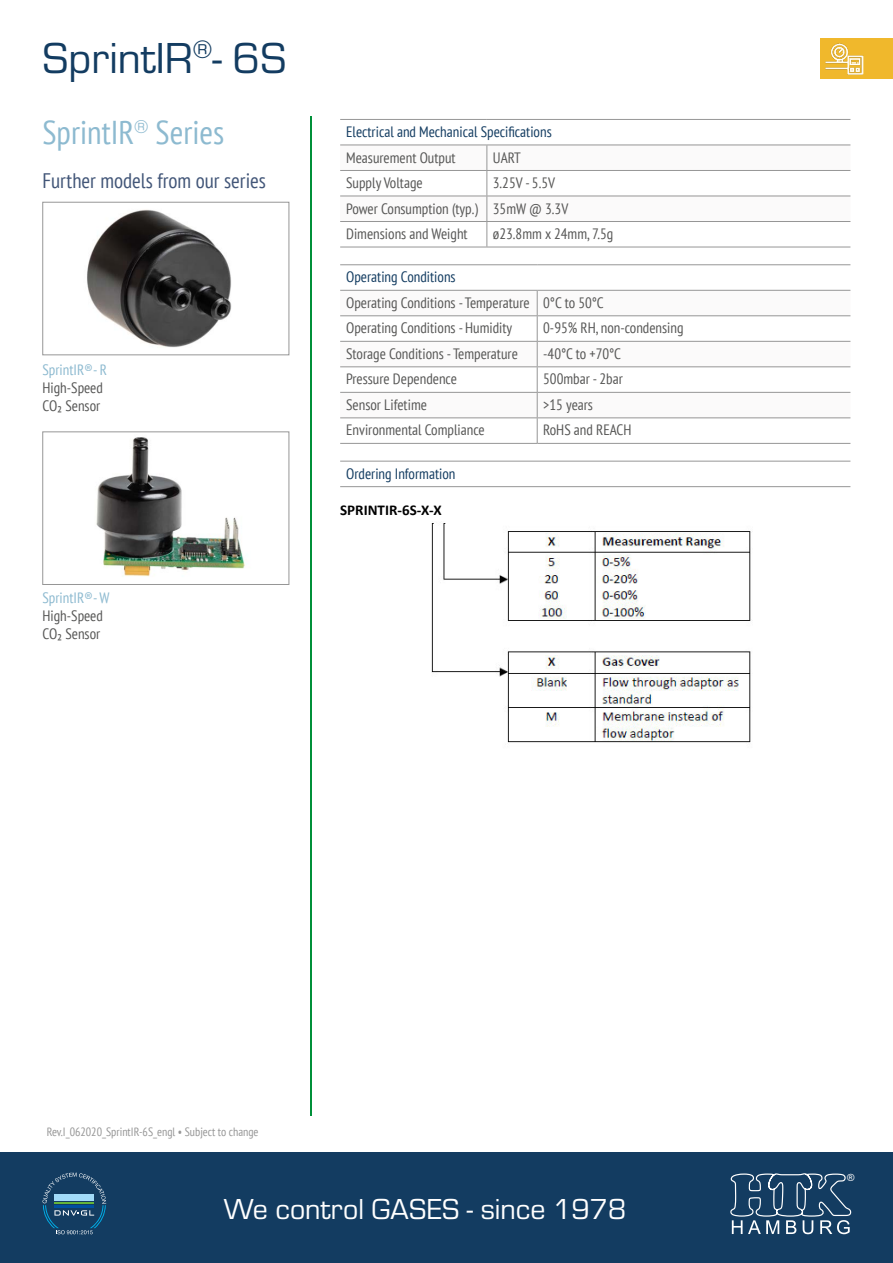
<style>
.page{position:relative;width:893px;height:1263px;background:#fff}
.page>*{position:absolute;margin:0;border:0;box-sizing:border-box;transform-origin:0 0}
.t1{font:45px "Eurostile";color:#133c61}
.t2{font:condensed 33px "PT Sans";color:#8dbad0}
.t3{font:30px "Eurostile";color:#fff}
.t4{font:condensed 21px "PT Sans";color:#425678}
.t5{font:condensed 15px/25.5px "PT Sans";color:#575756}
.t6{font:condensed 15px "PT Sans";color:#133c61}
.t7{font:condensed 15px "PT Sans";color:#8dbad0}
.t8{font:700 15px "Calibri";color:#000}
.t9{font:condensed 12px "PT Sans";color:#969696}
.t10{font:9.9px "Arial";color:#fff}
</style>
<div class="page">
<hr style="left:310px;top:116px;width:2px;height:999px;background:#009039">
<div style="left:0;top:1152px;width:893px;height:111px;background:#133c61"></div>
<svg style="left:43px;top:1172px;width:63px;height:62px"></svg>
<svg style="left:730px;top:1173px;width:122px;height:61px"></svg>
<div style="left:821px;top:38px;width:72px;height:41px;background:#f0b82c"></div>
<img style="left:825px;top:43px;width:39px;height:31px">
<svg style="left:340px;top:146px;width:510px;height:101px"></svg>
<hr style="left:340px;top:119px;width:147px;height:1px;background:#969696">
<hr style="left:487px;top:119px;width:363px;height:1px;background:#969696">
<hr style="left:340px;top:145px;width:147px;height:1px;background:#969696">
<hr style="left:487px;top:145px;width:363px;height:1px;background:#969696">
<hr style="left:340px;top:247px;width:147px;height:1px;background:#969696">
<hr style="left:487px;top:247px;width:363px;height:1px;background:#969696">
<svg style="left:340px;top:316px;width:510px;height:127px"></svg>
<hr style="left:340px;top:315px;width:197px;height:1px;background:#969696">
<hr style="left:537px;top:315px;width:313px;height:1px;background:#969696">
<hr style="left:340px;top:341px;width:197px;height:1px;background:#969696">
<hr style="left:537px;top:341px;width:313px;height:1px;background:#969696">
<hr style="left:340px;top:366px;width:197px;height:1px;background:#969696">
<hr style="left:537px;top:366px;width:313px;height:1px;background:#969696">
<hr style="left:340px;top:392px;width:197px;height:1px;background:#969696">
<hr style="left:537px;top:392px;width:313px;height:1px;background:#969696">
<hr style="left:340px;top:417px;width:197px;height:1px;background:#969696">
<hr style="left:537px;top:417px;width:313px;height:1px;background:#969696">
<svg style="left:537px;top:291px;width:1px;height:152px"></svg>
<hr style="left:340px;top:264px;width:197px;height:1px;background:#969696">
<hr style="left:537px;top:264px;width:313px;height:1px;background:#969696">
<hr style="left:340px;top:290px;width:197px;height:1px;background:#969696">
<hr style="left:537px;top:290px;width:313px;height:1px;background:#969696">
<hr style="left:340px;top:443px;width:197px;height:1px;background:#969696">
<hr style="left:537px;top:443px;width:313px;height:1px;background:#969696">
<img style="left:431px;top:523px;width:320px;height:220px">
<hr style="left:340px;top:461px;width:510px;height:1px;background:#969696">
<hr style="left:340px;top:486px;width:510px;height:1px;background:#969696">
<img style="left:87px;top:209px;width:145px;height:139px">
<div style="left:43px;top:202px;width:246px;height:153px;border:1px solid #969696"></div>
<img style="left:96px;top:437px;width:149px;height:140px">
<div style="left:43px;top:432px;width:246px;height:153px;border:1px solid #969696"></div>
<h1 class="t1" style="left:43px;top:34px;width:245px">SprintIR<sup>®</sup>- 6S</h1>
<h2 class="t2" style="left:43px;top:112px;width:183px">SprintIR<sup>®</sup> Series</h2>
<h3 class="t4" style="left:43px;top:167px;width:225px">Further models from our series</h3>
<p class="t7" style="left:43px;top:360px;width:66px">SprintIR®- R</p>
<p class="t5" style="left:43px;top:378px;width:62px;line-height:18px">High-Speed<br>CO₂ Sensor</p>
<p class="t7" style="left:43px;top:588px;width:69px">SprintIR®- W</p>
<p class="t5" style="left:43px;top:606px;width:62px;line-height:18px">High-Speed<br>CO₂ Sensor</p>
<p class="t6" style="left:346px;top:122px;width:207px">Electrical and Mechanical Specifications</p>
<p class="t5" style="left:346px;top:144px;width:111px">Measurement Output</p>
<p class="t5" style="left:493px;top:144px;width:30px">UART</p>
<p class="t5" style="left:346px;top:170px;width:78px">Supply Voltage</p>
<p class="t5" style="left:346px;top:170px;width:224px;text-indent:147px">3.25V - 5.5V<br>Power Consumption (typ.) 35mW @ 3.3V<br>Dimensions and Weight</p>
<p class="t5" style="left:493px;top:221px;width:122px">ø23.8mm x 24mm, 7.5g</p>
<p class="t6" style="left:346px;top:267px;width:111px">Operating Conditions</p>
<p class="t5" style="left:346px;top:289px;width:259px">Operating Conditions - Temperature 0°C to 50°C<br>Operating Conditions - Humidity</p>
<p class="t5" style="left:543px;top:315px;width:142px">0-95% RH, non-condensing</p>
<p class="t5" style="left:346px;top:340px;width:173px">Storage Conditions - Temperature</p>
<p class="t5" style="left:543px;top:340px;width:79px">-40°C to +70°C</p>
<p class="t5" style="left:346px;top:366px;width:112px">Pressure Dependence</p>
<p class="t5" style="left:543px;top:366px;width:81px">500mbar - 2bar</p>
<p class="t5" style="left:346px;top:392px;width:82px">Sensor Lifetime</p>
<p class="t5" style="left:543px;top:392px;width:51px">&gt;15 years</p>
<p class="t5" style="left:346px;top:417px;width:140px">Environmental Compliance</p>
<p class="t5" style="left:543px;top:417px;width:90px">RoHS and REACH</p>
<p class="t6" style="left:346px;top:464px;width:111px">Ordering Information</p>
<p class="t8" style="left:340px;top:500px;width:103px">SPRINTIR-6S-X-X</p>
<p class="t9" style="left:47px;top:1124px;width:213px">Rev.I_062020_SprintIR-6S_engl • Subject to change</p>
<h3 class="t3" style="left:224px;top:1193px;width:404px">We control GASES - since 1978</h3>
<p class="t10" style="left:847px;top:1171px;width:9px">®</p>
</div>
